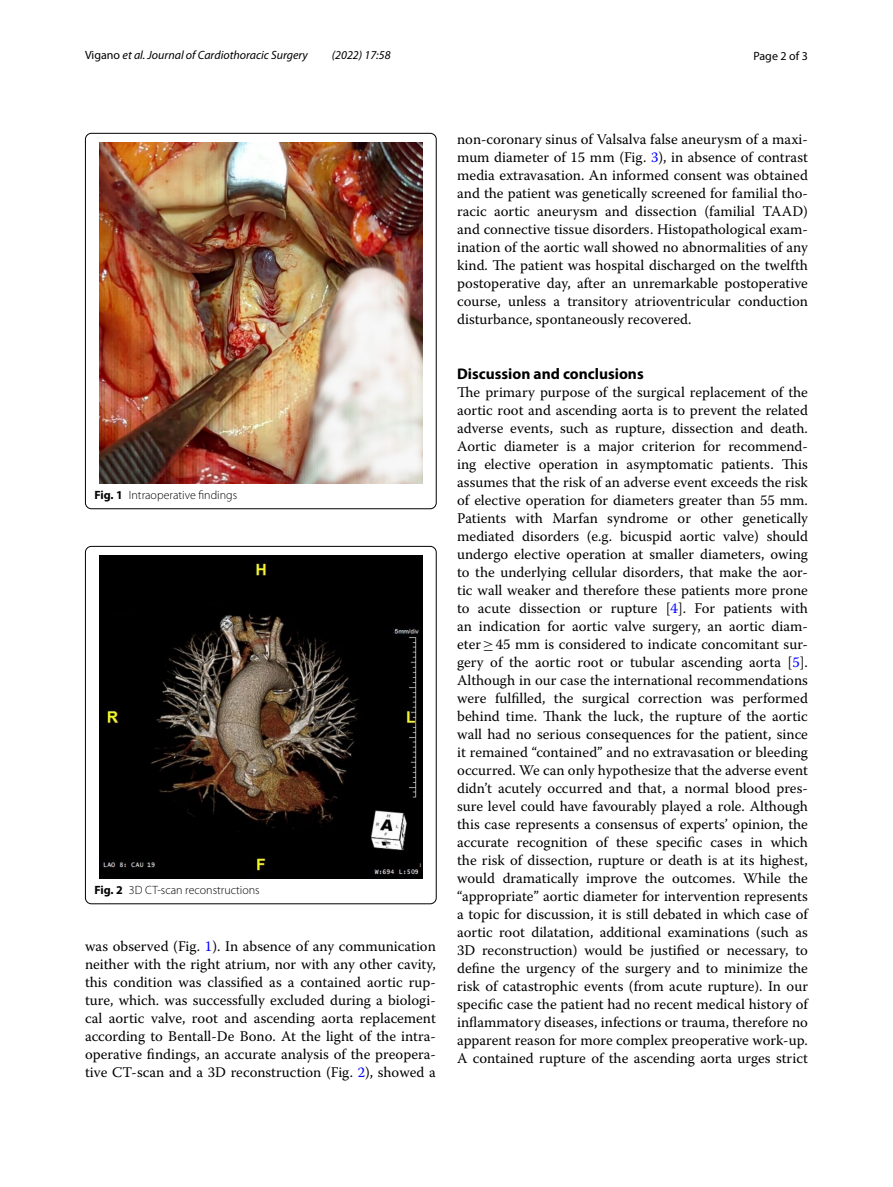
<style>
.page{position:relative;width:893px;height:1187px;background:#fff}
.page>*{position:absolute;margin:0;border:0;box-sizing:border-box;transform-origin:0 0}
.t1{font:700 15.45px "Myriad Pro";color:#000}
.t2{font:14.7px/18px "Warnock Pro";color:#000;text-align:justify}
.t3{font:300 12px "Myriad Pro";color:#000}
.t4{font:italic 12px "Myriad Pro";color:#000}
.t5{font:12px "Myriad Pro";color:#000}
.s1{font-style:normal}
.s2{font-weight:700}
.s3{color:#00f}
.s4{font-family:"MTSY"}
</style>
<div class="page">
<img style="left:99px;top:142px;width:323px;height:342px">
<div style="left:85px;top:133px;width:351px;height:376px;border:1px solid #000;border-radius:6px"></div>
<img style="left:99px;top:555px;width:323px;height:323px">
<div style="left:85px;top:546px;width:351px;height:357px;border:1px solid #000;border-radius:6px"></div>
<p class="t4" style="left:85px;top:48px;width:224px"><span class="s1">Vigano</span> et al. Journal of Cardiothoracic Surgery</p>
<p class="t4" style="left:332px;top:48px;width:60px">(2022) 17:58</p>
<p class="t5" style="left:753px;top:48px;width:56px">Page 2 of 3</p>
<p class="t3" style="left:94px;top:488px;width:144px"><span class="s2">Fig. 1</span> Intraoperative findings</p>
<p class="t3" style="left:94px;top:883px;width:167px"><span class="s2">Fig. 2</span> 3D CT-scan reconstructions</p>
<p class="t2" style="left:85px;top:936px;width:352px">was observed (Fig. <span class="s3">1</span>). In absence of any communication neither with the right atrium, nor with any other cavity, this condition was classified as a contained aortic rup&shy;ture, which. was successfully excluded during a biologi&shy;cal aortic valve, root and ascending aorta replacement according to Bentall-De Bono. At the light of the intra&shy;operative findings, an accurate analysis of the preopera&shy;tive CT-scan and a 3D reconstruction (Fig. <span class="s3">2</span>), showed a</p>
<p class="t2" style="left:457px;top:130px;width:352px">non-coronary sinus of Valsalva false aneurysm of a maxi&shy;mum diameter of 15 mm (Fig. <span class="s3">3</span>), in absence of contrast media extravasation. An informed consent was obtained and the patient was genetically screened for familial tho&shy;racic aortic aneurysm and dissection (familial TAAD) and connective tissue disorders. Histopathological exam&shy;ination of the aortic wall showed no abnormalities of any kind. The patient was hospital discharged on the twelfth postoperative day, after an unremarkable postoperative course, unless a transitory atrioventricular conduction disturbance, spontaneously recovered.</p>
<p class="t1" style="left:457px;top:363px;width:188px">Discussion and conclusions</p>
<p class="t2" style="left:457px;top:382px;width:352px">The primary purpose of the surgical replacement of the aortic root and ascending aorta is to prevent the related adverse events, such as rupture, dissection and death.<br>Aortic diameter is a major criterion for recommend&shy;ing elective operation in asymptomatic patients. This assumes that the risk of an adverse event exceeds the risk of elective operation for diameters greater than 55 mm.<br>Patients with Marfan syndrome or other genetically mediated disorders (e.g. bicuspid aortic valve) should undergo elective operation at smaller diameters, owing to the underlying cellular disorders, that make the aor&shy;tic wall weaker and therefore these patients more prone to acute dissection or rupture [<span class="s3">4</span>]. For patients with an indication for aortic valve surgery, an aortic diam&shy;eter<span class="s4">≥</span>45 mm is considered to indicate concomitant sur&shy;gery of the aortic root or tubular ascending aorta [<span class="s3">5</span>].<br>Although in our case the international recommendations were fulfilled, the surgical correction was performed behind time. Thank the luck, the rupture of the aortic wall had no serious consequences for the patient, since it remained “contained” and no extravasation or bleeding occurred. We can only hypothesize that the adverse event didn’t acutely occurred and that, a normal blood pres&shy;sure level could have favourably played a role. Although this case represents a consensus of experts’ opinion, the accurate recognition of these specific cases in which the risk of dissection, rupture or death is at its highest, would dramatically improve the outcomes. While the “appropriate” aortic diameter for intervention represents a topic for discussion, it is still debated in which case of aortic root dilatation, additional examinations (such as 3D reconstruction) would be justified or necessary, to define the urgency of the surgery and to minimize the risk of catastrophic events (from acute rupture). In our specific case the patient had no recent medical history of inflammatory diseases, infections or trauma, therefore no apparent reason for more complex preoperative work-up.<br>A contained rupture of the ascending aorta urges strict</p>
</div>
